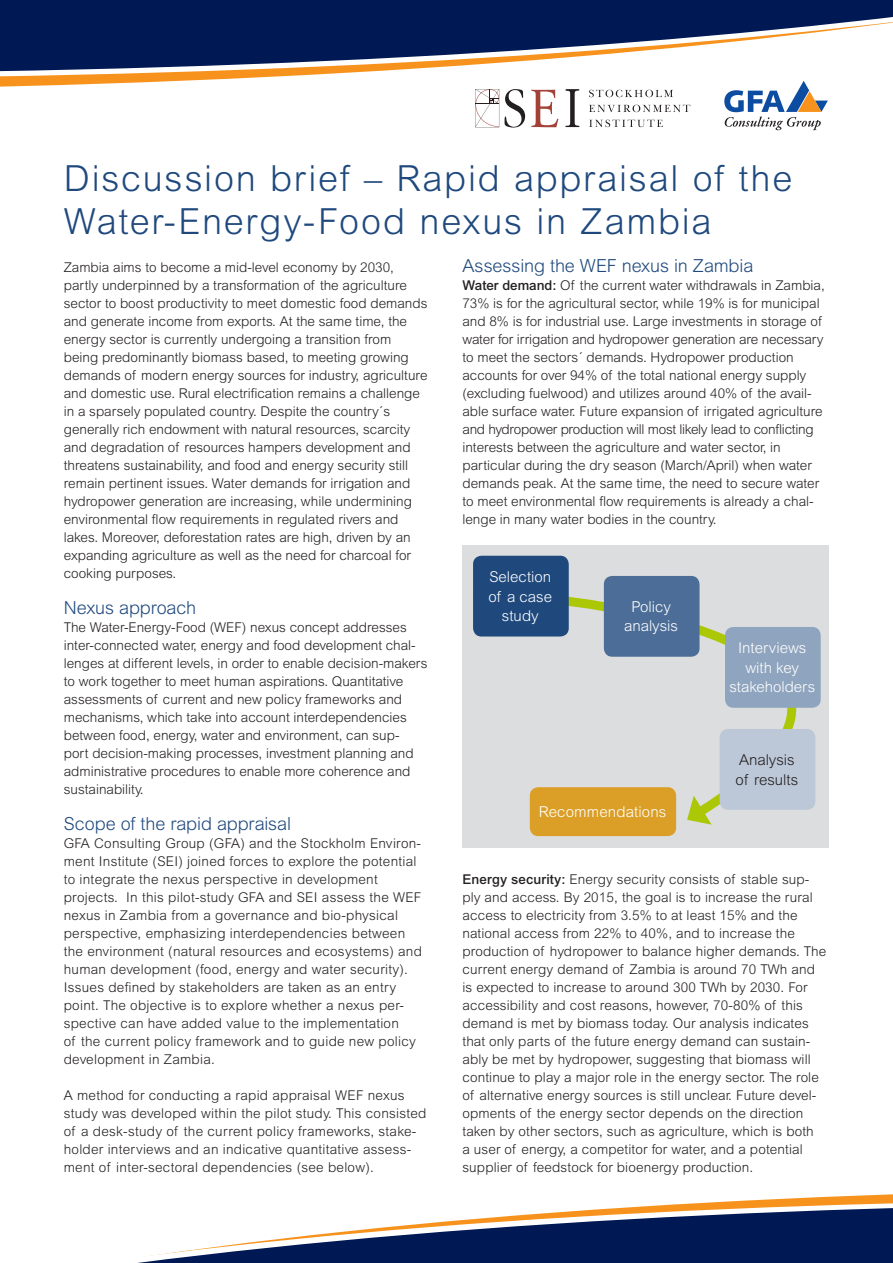
<style>
.page{position:relative;width:893px;height:1263px;background:#fff}
.page>*{position:absolute;margin:0;border:0;box-sizing:border-box;transform-origin:0 0}
.Headline{font:300 36px/42.5px "Arial MT Std";letter-spacing:.05em;color:#1f497d}
.Zwiti{font:300 18px "Arial MT Std";letter-spacing:-.005em;color:#1f497d}
.Lauftext{font:300 15px/19.5px "Arial MT Std";color:#fff;text-align:center}
.Lauftext-2{font:300 15px/19.5px "Arial MT Std";color:#231f20}
.Lauftext-3{font:300 13.5px/18px "Arial MT Std";color:#231f20}
.Lauftext-4{font:300 13.5px/18px "Arial MT Std";letter-spacing:.02em;color:#231f20}
.s1{font-weight:500}
</style>
<div class="page">
<svg style="left:0;top:0;width:893px;height:102px;fill:#001954"></svg>
<svg style="left:137px;top:1194px;width:756px;height:69px"></svg>
<div style="left:462px;top:545px;width:367px;height:303px;background:#dcdddf"></div>
<svg style="left:473px;top:584px;width:348px;height:242px"></svg>
<svg style="left:687px;top:796px;width:25px;height:29px"></svg>
<div style="left:473px;top:556px;width:96px;height:80px;background:#1f497d;border-radius:9px"></div>
<div style="left:604px;top:576px;width:95px;height:81px;background:#4c6d97;border-radius:9px"></div>
<div style="left:725px;top:627px;width:96px;height:81px;background:#8fa4be;border-radius:9px"></div>
<div style="left:720px;top:729px;width:95px;height:81px;background:#bcc8d8;border-radius:9px"></div>
<div style="left:530px;top:787px;width:146px;height:49px;background:#db9f27;border-radius:9px"></div>
<svg style="left:724px;top:81px;width:104px;height:49px"></svg>
<svg style="left:475px;top:89px;width:24px;height:38px"></svg>
<svg style="left:589px;top:90px;width:84px;height:7px"></svg>
<svg style="left:589px;top:105px;width:101px;height:22px"></svg>
<svg style="left:565px;top:89px;width:14px;height:38px"></svg>
<svg style="left:505px;top:89px;width:20px;height:39px"></svg>
<svg style="left:531px;top:90px;width:27px;height:37px"></svg>
<p class="Headline" style="left:64px;top:157px;width:730px">Discussion brief – Rapid appraisal of the<br>Water-Energy-Food nexus in Zambia</p>
<p class="Lauftext-3" style="left:64px;top:258px;width:365px">Zambia aims to become a mid-level economy by 2030, partly underpinned by a transformation of the agriculture sector to boost productivity to meet domestic food demands and generate income from exports. At the same time, the energy sector is currently undergoing a transition from being predominantly biomass based, to meeting growing demands of modern energy sources for industry, agriculture and domestic use. Rural electrification remains a challenge in a sparsely populated country. Despite the country´s generally rich endowment with natural resources, scarcity and degradation of resources hampers development and threatens sustainability, and food and energy security still remain pertinent issues. Water demands for irrigation and hydropower generation are increasing, while undermining environmental flow requirements in regulated rivers and lakes. Moreover, deforestation rates are high, driven by an expanding agriculture as well as the need for charcoal for cooking purposes.</p>
<p class="Zwiti" style="left:64px;top:597px;width:134px">Nexus approach</p>
<p class="Lauftext-3" style="left:64px;top:618px;width:365px">The Water-Energy-Food (WEF) nexus concept addresses inter-connected water, energy and food development chal&shy;lenges at different levels, in order to enable decision-makers to work together to meet human aspirations. Quantitative assessments of current and new policy frameworks and mechanisms, which take into account interdependencies between food, energy, water and environment, can sup&shy;port decision-making processes, investment planning and administrative procedures to enable more coherence and sustainability.</p>
<p class="Zwiti" style="left:64px;top:813px;width:229px">Scope of the rapid appraisal</p>
<p class="Lauftext-4" style="left:64px;top:834px;width:360px">GFA Consulting Group (GFA) and the Stockholm Environ&shy;ment Institute (SEI) joined forces to explore the potential to integrate the nexus perspective in development projects. In this pilot-study GFA and SEI assess the WEF nexus in Zambia from a governance and bio-physical perspective, emphasizing interdependencies between the environment (natural resources and ecosystems) and human development (food, energy and water security).<br>Issues defined by stakeholders are taken as an entry point. The objective is to explore whether a nexus per&shy;spective can have added value to the implementation<br>of the current policy framework and to guide new policy development in Zambia.</p>
<p class="Lauftext-4" style="left:64px;top:1086px;width:364px">A method for conducting a rapid appraisal WEF nexus study was developed within the pilot study. This consisted of a desk-study of the current policy frameworks, stake&shy;holder interviews and an indicative quantitative assess&shy;ment of inter-sectoral dependencies (see below).</p>
<p class="Zwiti" style="left:462px;top:255px;width:292px">Assessing the WEF nexus in Zambia</p>
<p class="Lauftext-3" style="left:462px;top:276px;width:364px"><span class="s1">Water demand:</span> Of the current water withdrawals in Zambia, 73% is for the agricultural sector, while 19% is for municipal and 8% is for industrial use. Large investments in storage of water for irrigation and hydropower generation are necessary to meet the sectors´ demands. Hydropower production accounts for over 94% of the total national energy supply (excluding fuelwood) and utilizes around 40% of the avail&shy;able surface water. Future expansion of irrigated agriculture and hydropower production will most likely lead to conflicting interests between the agriculture and water sector, in particular during the dry season (March/April) when water demands peak. At the same time, the need to secure water to meet environmental flow requirements is already a chal&shy;lenge in many water bodies in the country.</p>
<p class="Lauftext" style="left:489px;top:567px;width:65px">Selection of a case study</p>
<p class="Lauftext" style="left:624px;top:597px;width:56px">Policy analysis</p>
<p class="Lauftext" style="left:539px;top:802px;width:129px">Recommendations</p>
<p class="Lauftext" style="left:729px;top:638px;width:87px">Interviews with key stakeholders</p>
<p class="Lauftext-2" style="left:736px;top:750px;width:64px">Analysis of results</p>
<p class="Lauftext-3" style="left:462px;top:870px;width:365px"><span class="s1">Energy security:</span> Energy security consists of stable sup&shy;ply and access. By 2015, the goal is to increase the rural access to electricity from 3.5% to at least 15% and the national access from 22% to 40%, and to increase the production of hydropower to balance higher demands. The current energy demand of Zambia is around 70 TWh and is expected to increase to around 300 TWh by 2030. For accessibility and cost reasons, however, 70-80% of this demand is met by biomass today. Our analysis indicates that only parts of the future energy demand can sustain&shy;ably be met by hydropower, suggesting that biomass will continue to play a major role in the energy sector. The role of alternative energy sources is still unclear. Future devel&shy;opments of the energy sector depends on the direction taken by other sectors, such as agriculture, which is both<br>a user of energy, a competitor for water, and a potential supplier of feedstock for bioenergy production.</p>
</div>
